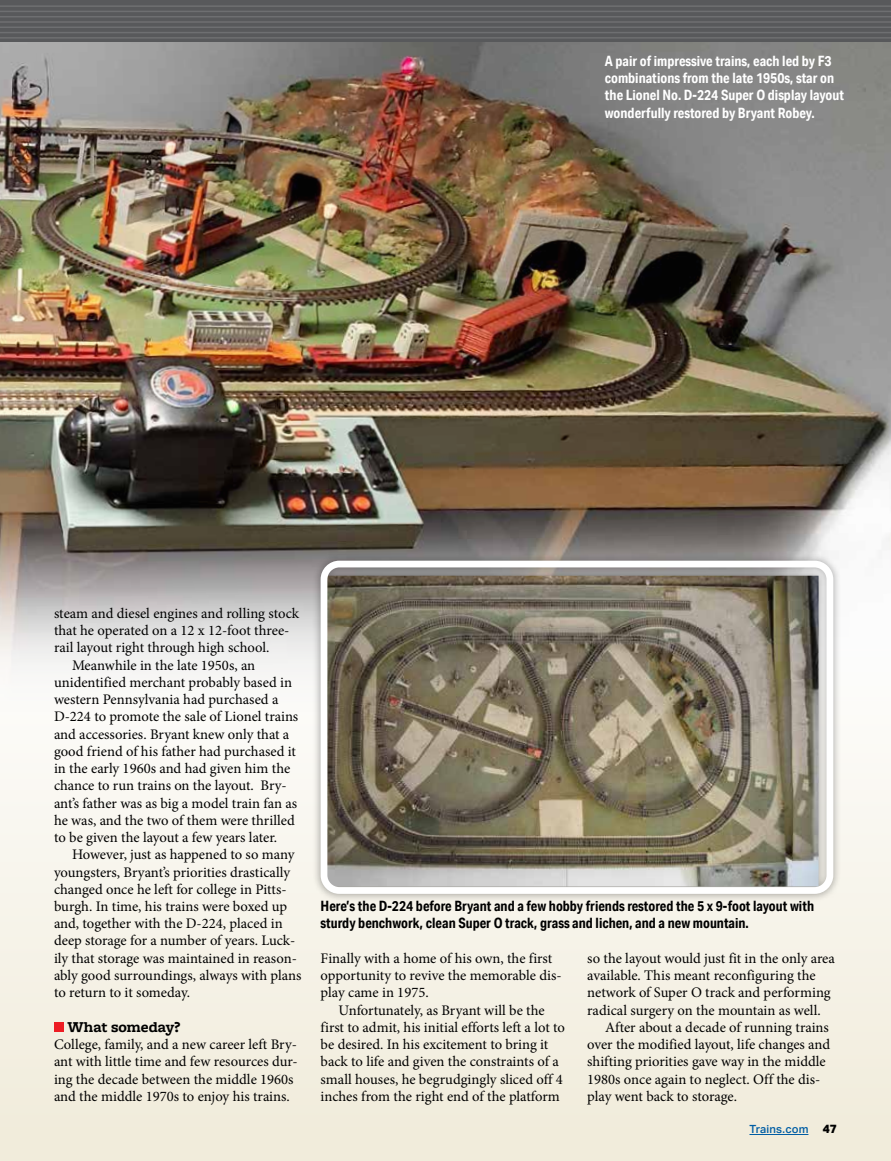
<style>
.page{position:relative;width:891px;height:1161px;background:#fff}
.page>*{position:absolute;margin:0;border:0;box-sizing:border-box;transform-origin:0 0}
.t1{font:700 15.75px "Freight Macro Pro";color:#000}
.t2{font:14.7px/17.2px "Minion Pro";color:#000}
.t3{font:700 14.25px/17.2px "Aktiv Grotesk Cd";color:#fff}
.t4{font:700 14.25px/17.2px "Aktiv Grotesk Cd";color:#000}
.t5{font:500 11.25px "Aktiv Grotesk";letter-spacing:.015em;color:#005da4}
.s1{font-weight:800;font-size:12px;color:#000}
</style>
<div class="page">
<div style="left:0;top:554px;width:891px;height:607px;background:#f4f0e4"></div>
<img style="left:0;top:42px;width:891px;height:744px">
<div style="left:0;top:0;width:891px;height:42px;background:#58595b"></div>
<hr style="left:0;top:27px;width:891px;height:1px;background:#fff">
<hr style="left:0;top:32px;width:891px;height:1px;background:#fff">
<hr style="left:0;top:21px;width:891px;height:2px;background:#fff">
<hr style="left:0;top:16px;width:891px;height:1px;background:#fff">
<hr style="left:0;top:11px;width:891px;height:1px;background:#fff">
<hr style="left:0;top:5px;width:891px;height:2px;background:#fff">
<hr style="left:0;top:37px;width:891px;height:2px;background:#fff">
<hr style="left:749px;top:1134px;width:59px;height:1px;background:#005da4">
<div style="left:54px;top:1022px;width:10px;height:10px;background:#ed1d24"></div>
<div style="left:313px;top:552px;width:528px;height:350px;background:#000;opacity:.35"></div>
<img style="left:329px;top:576px;width:490px;height:310px">
<div style="left:321px;top:561px;width:512px;height:333px;border:7px solid #fff;border-radius:15px"></div>
<p class="t3" style="left:605px;top:52px;width:241px">A pair of impressive trains, each led by F3 combinations from the late 1950s, star on the Lionel No. D-224 Super O display layout wonderfully restored by Bryant Robey.</p>
<p class="t2" style="left:54px;top:605px;width:247px">steam and diesel engines and rolling stock</p>
<p class="t2" style="left:54px;top:622px;width:237px">that he operated on a 12 x 12-foot three-</p>
<p class="t2" style="left:54px;top:639px;width:217px">rail layout right through high school.</p>
<p class="t2" style="left:72px;top:656px;width:185px">Meanwhile in the late 1950s, an</p>
<p class="t2" style="left:54px;top:674px;width:240px">unidentified merchant probably based in</p>
<p class="t2" style="left:54px;top:691px;width:226px">western Pennsylvania had purchased a</p>
<p class="t2" style="left:54px;top:708px;width:246px">D-224 to promote the sale of Lionel trains</p>
<p class="t2" style="left:54px;top:725px;width:237px">and accessories. Bryant knew only that a</p>
<p class="t2" style="left:54px;top:743px;width:244px">good friend of his father had purchased it</p>
<p class="t2" style="left:54px;top:760px;width:238px">in the early 1960s and had given him the</p>
<p class="t2" style="left:54px;top:777px;width:234px">chance to run trains on the layout. Bry-</p>
<p class="t2" style="left:54px;top:794px;width:245px">ant’s father was as big a model train fan as</p>
<p class="t2" style="left:54px;top:812px;width:242px">he was, and the two of them were thrilled</p>
<p class="t2" style="left:54px;top:829px;width:225px">to be given the layout a few years later.</p>
<p class="t2" style="left:72px;top:846px;width:224px">However, just as happened to so many</p>
<p class="t2" style="left:54px;top:863px;width:238px">youngsters, Bryant’s priorities drastically</p>
<p class="t2" style="left:54px;top:881px;width:234px">changed once he left for college in Pitts-</p>
<p class="t2" style="left:54px;top:898px;width:235px">burgh. In time, his trains were boxed up</p>
<p class="t2" style="left:54px;top:915px;width:230px">and, together with the D-224, placed in</p>
<p class="t2" style="left:54px;top:932px;width:243px">deep storage for a number of years. Luck-</p>
<p class="t2" style="left:54px;top:949px;width:244px">ily that storage was maintained in reason-</p>
<p class="t2" style="left:54px;top:967px;width:249px">ably good surroundings, always with plans</p>
<p class="t2" style="left:54px;top:984px;width:138px">to return to it someday.</p>
<p class="t1" style="left:67px;top:1016px;width:115px">What someday?</p>
<p class="t2" style="left:54px;top:1036px;width:245px">College, family, and a new career left Bry&shy;ant with little time and few resources dur&shy;ing the decade between the middle 1960s and the middle 1970s to enjoy his trains.</p>
<p class="t4" style="left:321px;top:897px;width:495px">Here’s the D-224 before Bryant and a few hobby friends restored the 5 x 9-foot layout with sturdy benchwork, clean Super O track, grass and lichen, and a new mountain.</p>
<p class="t2" style="left:321px;top:950px;width:242px">Finally with a home of his own, the first opportunity to revive the memorable dis&shy;play came in 1975.</p>
<p class="t2" style="left:321px;top:1001px;width:246px;text-indent:18px">Unfortunately, as Bryant will be the first to admit, his initial efforts left a lot to be desired. In his excitement to bring it back to life and given the constraints of a small houses, he begrudgingly sliced off 4 inches from the right end of the platform</p>
<p class="t2" style="left:587px;top:950px;width:249px">so the layout would just fit in the only area</p>
<p class="t2" style="left:587px;top:967px;width:230px">available. This meant reconfiguring the</p>
<p class="t2" style="left:587px;top:984px;width:245px">network of Super O track and performing</p>
<p class="t2" style="left:587px;top:1001px;width:235px">radical surgery on the mountain as well.</p>
<p class="t2" style="left:605px;top:1019px;width:225px">After about a decade of running trains</p>
<p class="t2" style="left:587px;top:1036px;width:245px">over the modified layout, life changes and</p>
<p class="t2" style="left:587px;top:1053px;width:240px">shifting priorities gave way in the middle</p>
<p class="t2" style="left:587px;top:1070px;width:235px">1980s once again to neglect. Off the dis-</p>
<p class="t2" style="left:587px;top:1088px;width:151px">play went back to storage.</p>
<p class="t5" style="left:749px;top:1123px;width:89px">Trains.com <span class="s1">47</span></p>
</div>
